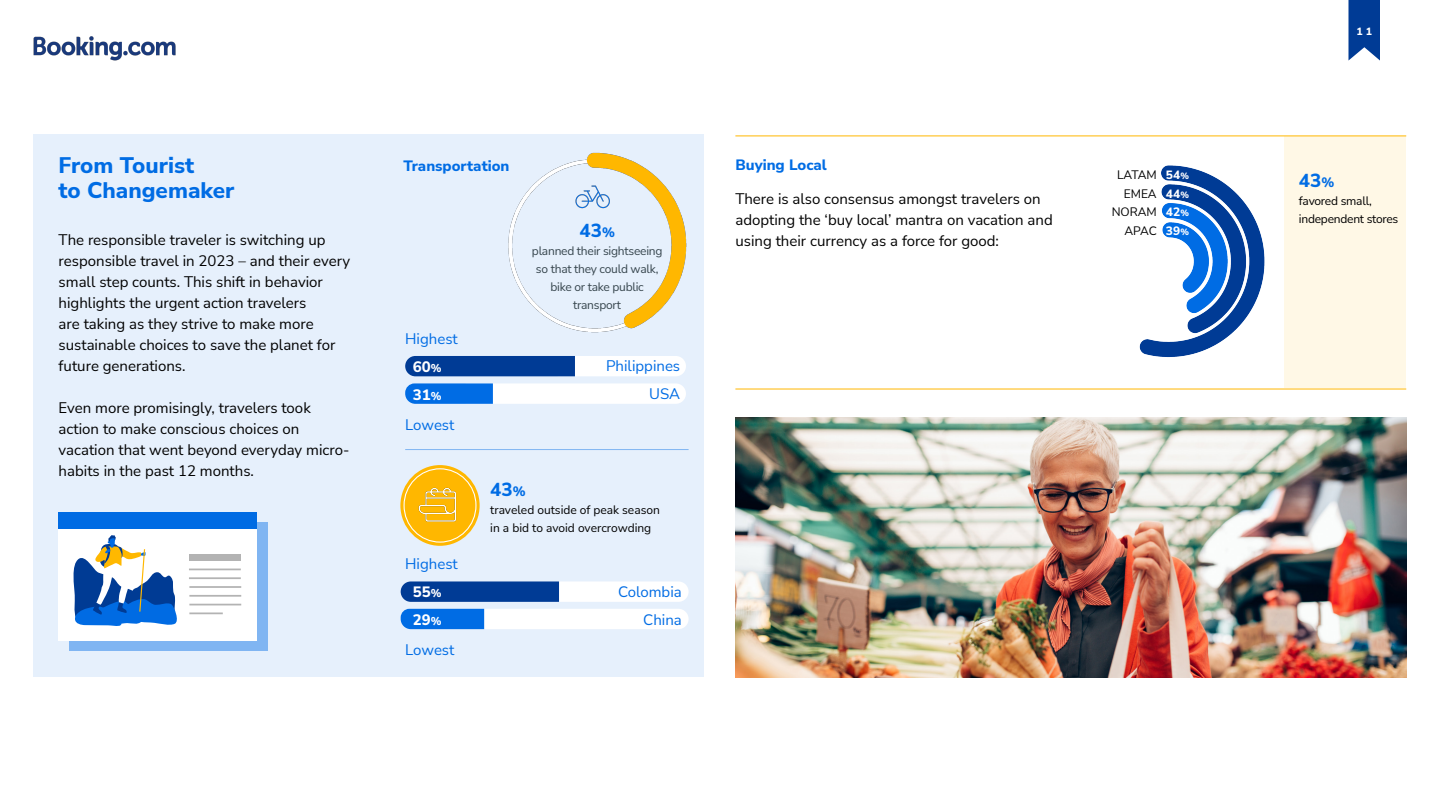
<style>
.page{position:relative;width:1440px;height:810px;background:#fff}
.page>*{position:absolute;margin:0;border:0;box-sizing:border-box;transform-origin:0 0}
.Sub-header{font:800 22.5px/25.5px "Nunito Sans";color:#006ce4}
.Info_sub{font:800 18.75px "Nunito Sans";color:#006ce4}
.Body_copy{font:15px/21px "Nunito Sans";color:#000}
.Infographic{font:15px "Nunito Sans";color:#006ce4}
.Sub-header-2{font:800 15px "Nunito Sans";color:#006ce4}
.Infographic-2{font:800 15px "Nunito Sans";color:#fff}
.Info_sub-2{font:12px/18px "Nunito Sans";letter-spacing:-.005em;color:#000}
.Info_sub-3{font:12px/18px "Nunito Sans";letter-spacing:-.02em;color:#36454d;text-align:center}
.t1{font:800 10.5px "Nunito Sans";color:#fff}
.s1{font-size:13.5px}
.s2{font-size:11.25px}
.s3{font-weight:800;color:#fff}
.s4{font-weight:800;font-size:9px;color:#fff}
</style>
<div class="page">
<img style="left:34px;top:36px;width:141px;height:25px">
<svg style="left:1348px;top:0;width:32px;height:61px;background:#2154a2"></svg>
<img style="left:1139px;top:165px;width:126px;height:192px">
<div style="left:34px;top:134px;width:670px;height:543px;background:#e6f0fc"></div>
<img style="left:508px;top:152px;width:179px;height:181px">
<div style="left:70px;top:522px;width:198px;height:129px;background:#80b5f2"></div>
<div style="left:59px;top:512px;width:198px;height:129px;background:#fff"></div>
<div style="left:59px;top:512px;width:198px;height:17px;background:#006be3"></div>
<svg style="left:73px;top:535px;width:104px;height:91px"></svg>
<div style="left:189px;top:554px;width:52px;height:7px;background:#b3b3b3"></div>
<hr style="left:189px;top:612px;width:34px;height:2px;background:#b3b3b3">
<hr style="left:189px;top:604px;width:52px;height:1px;background:#b3b3b3">
<hr style="left:189px;top:595px;width:52px;height:2px;background:#b3b3b3">
<hr style="left:189px;top:586px;width:52px;height:2px;background:#b3b3b3">
<hr style="left:189px;top:577px;width:52px;height:2px;background:#b3b3b3">
<hr style="left:189px;top:569px;width:52px;height:1px;background:#b3b3b3">
<svg style="left:405px;top:356px;width:281px;height:20px;background:#6689bf"></svg>
<svg style="left:405px;top:383px;width:281px;height:21px;background:#b2d2f6"></svg>
<svg style="left:400px;top:465px;width:80px;height:81px;background:#febc14"></svg>
<div style="left:404px;top:468px;width:73px;height:75px;border:1px solid #fff;border-radius:50%"></div>
<svg style="left:401px;top:581px;width:288px;height:21px;background:#7797c7"></svg>
<svg style="left:401px;top:609px;width:288px;height:20px;background:#b6d5f7"></svg>
<img style="left:736px;top:417px;width:670px;height:260px">
<div style="left:1284px;top:136px;width:122px;height:252px;background:#fff8e6"></div>
<hr style="left:735px;top:136px;width:671px;height:1px;background:#ffb700">
<hr style="left:735px;top:389px;width:671px;height:1px;background:#ffb700">
<hr style="left:405px;top:449px;width:284px;height:1px;background:#80b5f2">
<img style="left:569px;top:178px;width:44px;height:34px">
<img style="left:419px;top:484px;width:43px;height:41px">
<p class="Sub-header" style="left:59px;top:151px;width:177px">From Tourist<br>to Changemaker</p>
<p class="Sub-header-2" style="left:404px;top:155px;width:107px">Transportation</p>
<p class="Body_copy" style="left:59px;top:229px;width:293px">The responsible traveler is switching up responsible travel in 2023 – and their every small step counts. This shift in behavior highlights the urgent action travelers<br>are taking as they strive to make more sustainable choices to save the planet for future generations.</p>
<p class="Body_copy" style="left:59px;top:397px;width:293px">Even more promisingly, travelers took action to make conscious choices on vacation that went beyond everyday micro&shy;habits in the past 12 months.</p>
<p class="Infographic" style="left:405px;top:328px;width:54px">Highest</p>
<p class="Info_sub" style="left:580px;top:217px;width:37px">43<span class="s1">%</span></p>
<p class="Info_sub-3" style="left:532px;top:241px;width:132px">planned their sightseeing so that they could walk, bike or take public transport</p>
<p class="Infographic-2" style="left:413px;top:357px;width:30px">60<span class="s2">%</span></p>
<p class="Infographic" style="left:606px;top:356px;width:76px">Philippines</p>
<p class="Infographic-2" style="left:413px;top:384px;width:30px">31<span class="s2">%</span></p>
<p class="Infographic" style="left:649px;top:383px;width:33px">USA</p>
<p class="Infographic" style="left:405px;top:414px;width:51px">Lowest</p>
<p class="Infographic" style="left:405px;top:554px;width:54px">Highest</p>
<p class="Infographic-2" style="left:413px;top:582px;width:30px">55<span class="s2">%</span></p>
<p class="Infographic-2" style="left:413px;top:609px;width:30px">29<span class="s2">%</span></p>
<p class="Infographic" style="left:405px;top:640px;width:51px">Lowest</p>
<p class="Info_sub" style="left:490px;top:476px;width:37px">43<span class="s1">%</span></p>
<p class="Info_sub-2" style="left:490px;top:501px;width:171px">traveled outside of peak season in a bid to avoid overcrowding</p>
<p class="Infographic" style="left:618px;top:581px;width:65px">Colombia</p>
<p class="Infographic" style="left:643px;top:609px;width:40px">China</p>
<p class="Sub-header-2" style="left:735px;top:154px;width:93px">Buying Local</p>
<p class="Body_copy" style="left:735px;top:188px;width:319px">There is also consensus amongst travelers on adopting the ‘buy local’ mantra on vacation and using their currency as a force for good:</p>
<p class="Info_sub-2" style="left:1117px;top:165px;width:73px">LATAM <span class="s3">54</span><span class="s4">%</span></p>
<p class="Info_sub-2" style="left:1124px;top:184px;width:67px">EMEA <span class="s3">44</span><span class="s4">%</span></p>
<p class="Info_sub-2" style="left:1112px;top:203px;width:79px">NORAM <span class="s3">42</span><span class="s4">%</span></p>
<p class="Info_sub-2" style="left:1125px;top:222px;width:66px">APAC <span class="s3">39</span><span class="s4">%</span></p>
<p class="t1" style="left:1356px;top:24px;width:17px">1 1</p>
<p class="Info_sub" style="left:1299px;top:167px;width:37px">43<span class="s1">%</span></p>
<p class="Info_sub-2" style="left:1299px;top:192px;width:101px">favored small, independent stores</p>
</div>
